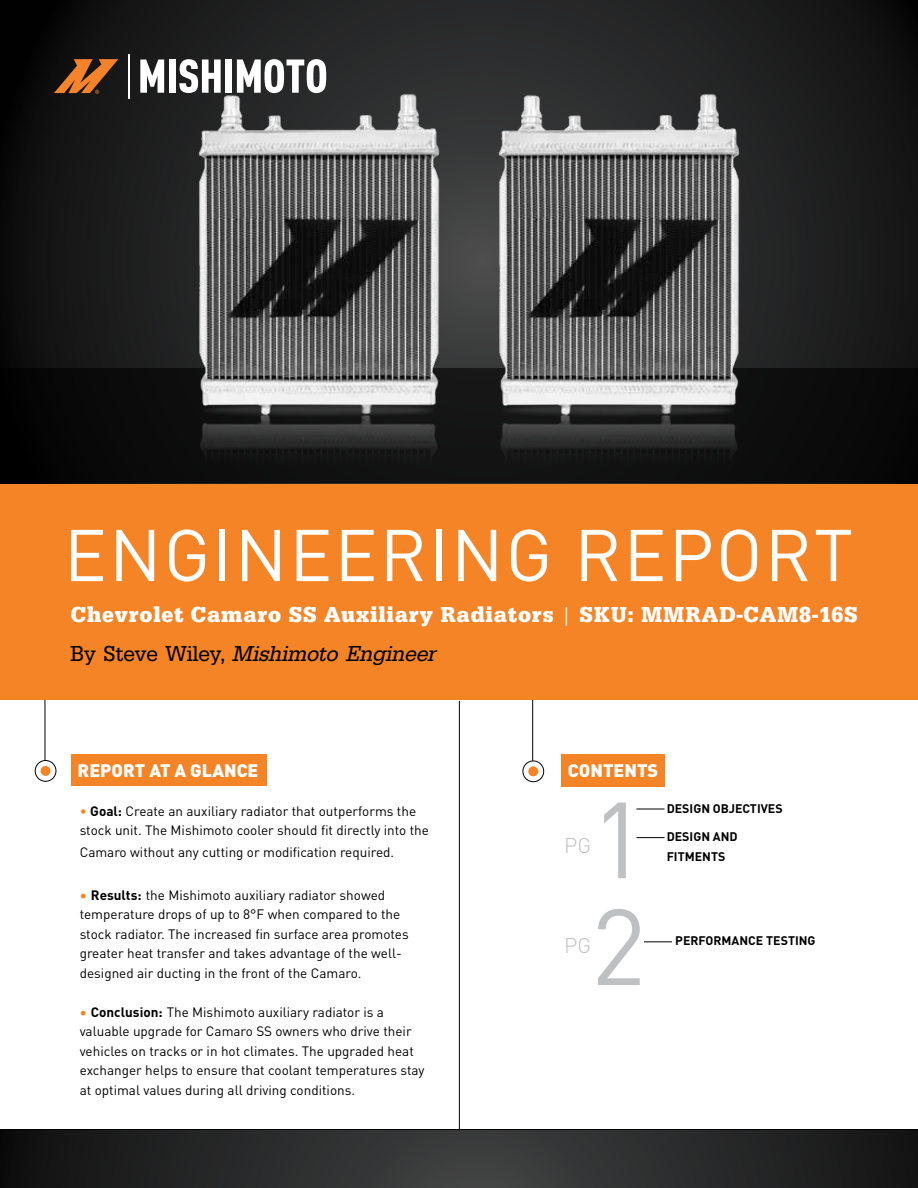
<style>
.page{position:relative;width:918px;height:1188px;background:#fff}
.page>*{position:absolute;margin:0;border:0;box-sizing:border-box;transform-origin:0 0}
.t1{font:106.2px "DIN";color:#bec0c2}
.t2{font:72px "DIN";letter-spacing:.025em;color:#fff}
.t3{font:22.5px "URW Egyptienne TOT Bol Nar";letter-spacing:.04em;color:#fff}
.t4{font:22.5px "URW Egyptienne TOT Reg Nar Obl";color:#000}
.t5{font:300 21px "DIN";color:#bec0c2}
.t6{font:900 18px "DIN";color:#fff}
.t7{font:13.5px/19.5px "DIN";color:#000}
.t8{font:700 12.3px/19.5px "DIN";color:#000}
.s1{font-family:"URW Egyptienne TOT Reg Nar"}
.s2{color:#f58426}
.s3{font-weight:700}
.s4{font-family:"Minion Pro";font-size:18px;color:#f58426}
</style>
<div class="page">
<div style="left:71px;top:754px;width:196px;height:31px;background:#f58426"></div>
<svg style="left:0;top:0;width:918px;height:484px;background:#1a1a1a"></svg>
<div style="left:0;top:484px;width:918px;height:216px;background:#f58426"></div>
<div style="left:0;top:368px;width:918px;height:115px;background:#080808"></div>
<svg style="left:140px;top:60px;width:24px;height:15px"></svg>
<div style="left:169px;top:60px;width:7px;height:33px;background:#fff"></div>
<svg style="left:179px;top:59px;width:42px;height:16px"></svg>
<div style="left:225px;top:60px;width:7px;height:33px;background:#fff"></div>
<svg style="left:237px;top:59px;width:89px;height:16px"></svg>
<svg style="left:54px;top:59px;width:64px;height:35px;background:#7d471e"></svg>
<hr style="left:129px;top:54px;width:1px;height:44px;background:#fff">
<hr style="left:45px;top:700px;width:1px;height:61px;background:#000">
<hr style="left:532px;top:700px;width:1px;height:61px;background:#000">
<div style="left:41px;top:766px;width:10px;height:10px;background:#f58426;border-radius:50%"></div>
<div style="left:528px;top:766px;width:10px;height:10px;background:#f58426;border-radius:50%"></div>
<div style="left:35px;top:760px;width:21px;height:21px;border:1px solid #000;border-radius:50%"></div>
<div style="left:523px;top:761px;width:21px;height:21px;border:1px solid #000;border-radius:50%"></div>
<svg style="left:0;top:1131px;width:918px;height:57px;background:#282929"></svg>
<hr style="left:459px;top:701px;width:1px;height:429px;background:#000">
<svg style="left:636px;top:809px;width:29px;height:1px"></svg>
<svg style="left:636px;top:837px;width:29px;height:1px"></svg>
<svg style="left:644px;top:942px;width:28px;height:1px"></svg>
<div style="left:562px;top:755px;width:103px;height:32px;background:#f58426"></div>
<img style="left:117px;top:75px;width:300px;height:401px">
<img style="left:417px;top:75px;width:407px;height:407px">
<h2 class="t2" style="left:64px;top:510px;width:791px">ENGINEERING REPORT</h2>
<h3 class="t3" style="left:71px;top:601px;width:788px">Chevrolet Camaro SS Auxiliary Radiators <span class="s1">|</span> SKU: MMRAD-CAM8-16S</h3>
<h3 class="t4" style="left:70px;top:640px;width:368px"><span class="s1">By Steve Wiley,</span> Mishimoto Engineer</h3>
<h3 class="t6" style="left:78px;top:759px;width:182px">REPORT AT A GLANCE</h3>
<p class="t7" style="left:80px;top:801px;width:351px"><span class="s2">•</span> <span class="s3">Goal:</span> Create an auxiliary radiator that outperforms the stock unit. The Mishimoto cooler should fit directly into the</p>
<p class="t7" style="left:80px;top:842px;width:316px">Camaro without any cutting or modification required.</p>
<p class="t7" style="left:80px;top:885px;width:331px"><span class="s4">•</span> <span class="s3">Results:</span> the Mishimoto auxiliary radiator showed temperature drops of up to 8°F when compared to the stock radiator. The increased fin surface area promotes greater heat transfer and takes advantage of the well&shy;designed air ducting in the front of the Camaro.</p>
<p class="t7" style="left:80px;top:1002px;width:346px"><span class="s4">•</span> <span class="s3">Conclusion:</span> The Mishimoto auxiliary radiator is a valuable upgrade for Camaro SS owners who drive their vehicles on tracks or in hot climates. The upgraded heat exchanger helps to ensure that coolant temperatures stay at optimal values during all driving conditions.</p>
<h3 class="t6" style="left:568px;top:759px;width:92px">CONTENTS</h3>
<h3 class="t5" style="left:564px;top:832px;width:28px">PG</h3>
<h1 class="t1" style="left:591px;top:774px;width:57px">1</h1>
<p class="t8" style="left:667px;top:798px;width:118px">DESIGN OBJECTIVES</p>
<p class="t8" style="left:667px;top:827px;width:73px">DESIGN AND<br>FITMENTS</p>
<h3 class="t5" style="left:564px;top:933px;width:28px">PG</h3>
<h1 class="t1" style="left:591px;top:881px;width:57px">2</h1>
<p class="t8" style="left:675px;top:931px;width:142px">PERFORMANCE TESTING</p>
</div>
